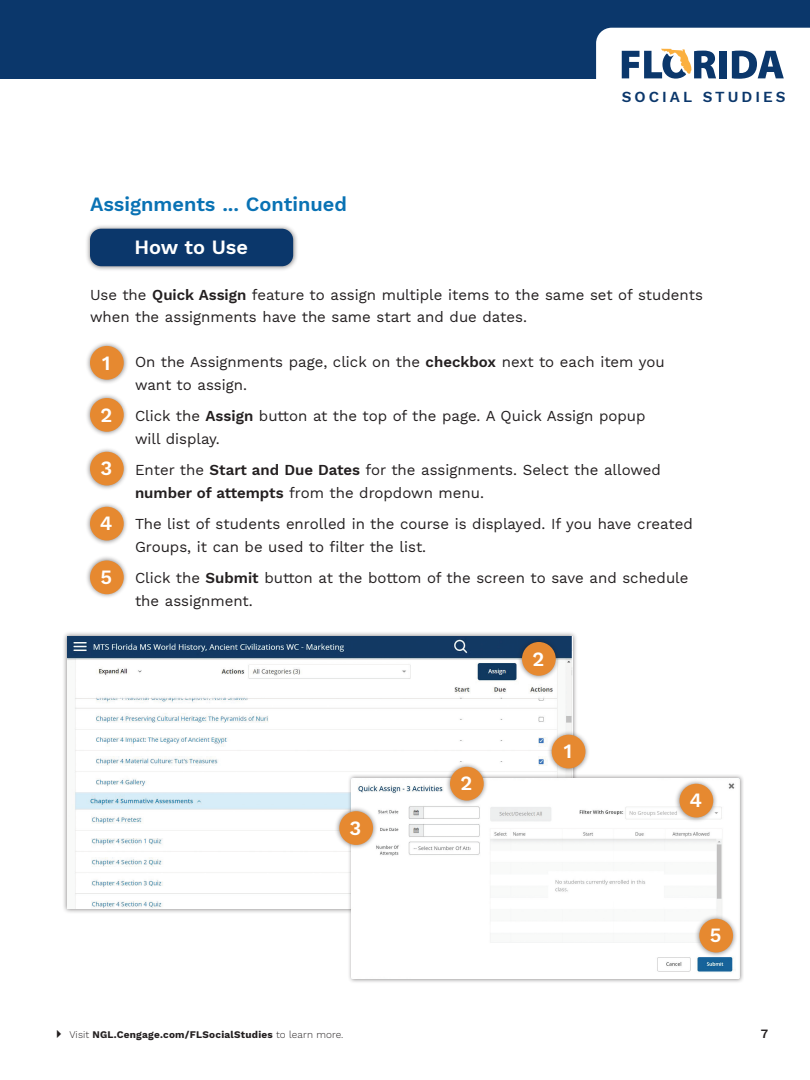
<style>
.page{position:relative;width:810px;height:1080px;background:#fff}
.page>*{position:absolute;margin:0;border:0;box-sizing:border-box;transform-origin:0 0}
.Subhead_B{font:600 20px "Work Sans";color:#0972b4}
.Subhead_B-2{font:600 20px "Work Sans";letter-spacing:-.005em;color:#fff}
.t1{font:600 15.12px "Work Sans";letter-spacing:.2em;color:#0b376b}
.Body{font:15px/22.5px "Work Sans";color:#231f20}
.t2{font:600 12.5px "Work Sans";color:#231f20}
.t3{font:700 10px "Work Sans";letter-spacing:.025em;color:#231f20}
.s1{font-weight:600}
.s2{font-weight:300}
</style>
<div class="page">
<div style="left:0;top:0;width:810px;height:79px;background:#0b376b"></div>
<svg style="left:596px;top:28px;width:214px;height:51px"></svg>
<div style="left:85px;top:224px;width:213px;height:47px;background:#231f20;opacity:.55"></div>
<div style="left:90px;top:229px;width:203px;height:37px;background:#0b376b;border-radius:11px"></div>
<div style="left:85px;top:341px;width:44px;height:44px;background:#231f20;opacity:.55"></div>
<div style="left:90px;top:346px;width:34px;height:34px;background:#e68930;border-radius:50%"></div>
<div style="left:85px;top:393px;width:44px;height:44px;background:#231f20;opacity:.55"></div>
<div style="left:90px;top:398px;width:34px;height:34px;background:#e68930;border-radius:50%"></div>
<div style="left:85px;top:447px;width:44px;height:43px;background:#231f20;opacity:.55"></div>
<div style="left:90px;top:452px;width:34px;height:34px;background:#e68930;border-radius:50%"></div>
<div style="left:85px;top:502px;width:44px;height:43px;background:#231f20;opacity:.55"></div>
<div style="left:90px;top:507px;width:34px;height:34px;background:#e68930;border-radius:50%"></div>
<div style="left:85px;top:556px;width:44px;height:43px;background:#231f20;opacity:.55"></div>
<div style="left:90px;top:561px;width:34px;height:33px;background:#e68930;border-radius:50%"></div>
<div style="left:63px;top:632px;width:515px;height:282px;background:#231f20;opacity:.55"></div>
<img style="left:67px;top:637px;width:506px;height:272px">
<div style="left:347px;top:774px;width:397px;height:210px;background:#231f20;opacity:.55"></div>
<img style="left:352px;top:779px;width:388px;height:200px">
<div style="left:547px;top:730px;width:43px;height:43px;background:#231f20;opacity:.55"></div>
<div style="left:552px;top:735px;width:33px;height:33px;background:#e68930;border-radius:50%"></div>
<div style="left:517px;top:637px;width:44px;height:44px;background:#231f20;opacity:.55"></div>
<div style="left:522px;top:642px;width:34px;height:34px;background:#e68930;border-radius:50%"></div>
<div style="left:334px;top:806px;width:44px;height:44px;background:#231f20;opacity:.55"></div>
<div style="left:339px;top:811px;width:34px;height:34px;background:#e68930;border-radius:50%"></div>
<div style="left:445px;top:762px;width:44px;height:44px;background:#231f20;opacity:.55"></div>
<div style="left:450px;top:767px;width:34px;height:34px;background:#e68930;border-radius:50%"></div>
<div style="left:675px;top:779px;width:43px;height:43px;background:#231f20;opacity:.55"></div>
<div style="left:679px;top:784px;width:34px;height:34px;background:#e68930;border-radius:50%"></div>
<div style="left:694px;top:914px;width:44px;height:43px;background:#231f20;opacity:.55"></div>
<div style="left:699px;top:919px;width:34px;height:33px;background:#e68930;border-radius:50%"></div>
<p class="Subhead_B" style="left:90px;top:189px;width:258px">Assignments ... Continued</p>
<p class="Subhead_B-2" style="left:134px;top:232px;width:115px">How to Use</p>
<p class="t1" style="left:622px;top:86px;width:165px">SOCIAL STUDIES</p>
<p class="Body" style="left:90px;top:283px;width:614px">Use the <span class="s1">Quick Assign</span> feature to assign multiple items to the same set of students when the assignments have the same start and due dates.</p>
<p class="Subhead_B-2" style="left:102px;top:348px;width:10px">1</p>
<p class="Subhead_B-2" style="left:100px;top:400px;width:13px">2</p>
<p class="Subhead_B-2" style="left:100px;top:454px;width:13px">3</p>
<p class="Subhead_B-2" style="left:100px;top:509px;width:14px">4</p>
<p class="Subhead_B-2" style="left:100px;top:562px;width:13px">5</p>
<p class="Body" style="left:135px;top:350px;width:531px">On the Assignments page, click on the <span class="s1">checkbox</span> next to each item you want to assign.</p>
<p class="Body" style="left:135px;top:404px;width:512px">Click the <span class="s1">Assign</span> button at the top of the page. A Quick Assign popup will display.</p>
<p class="Body" style="left:135px;top:458px;width:527px">Enter the <span class="s1">Start and Due Dates</span> for the assignments. Select the allowed <span class="s1">number of attempts</span> from the dropdown menu.</p>
<p class="Body" style="left:135px;top:512px;width:559px">The list of students enrolled in the course is displayed. If you have created<br>Groups, it can be used to filter the list.</p>
<p class="Body" style="left:135px;top:566px;width:555px">Click the <span class="s1">Submit</span> button at the bottom of the screen to save and schedule the assignment.</p>
<p class="Subhead_B-2" style="left:532px;top:644px;width:13px">2</p>
<p class="Subhead_B-2" style="left:350px;top:813px;width:13px">3</p>
<p class="Subhead_B-2" style="left:460px;top:769px;width:13px">2</p>
<p class="Subhead_B-2" style="left:564px;top:736px;width:10px">1</p>
<p class="Subhead_B-2" style="left:689px;top:786px;width:14px">4</p>
<p class="Subhead_B-2" style="left:710px;top:921px;width:13px">5</p>
<p class="t3" style="left:69px;top:1027px;width:276px"><span class="s2">Visit</span> NGL.Cengage.com/FLSocialStudies <span class="s2">to learn more.</span></p>
<p class="t2" style="left:761px;top:1024px;width:9px">7</p>
</div>
